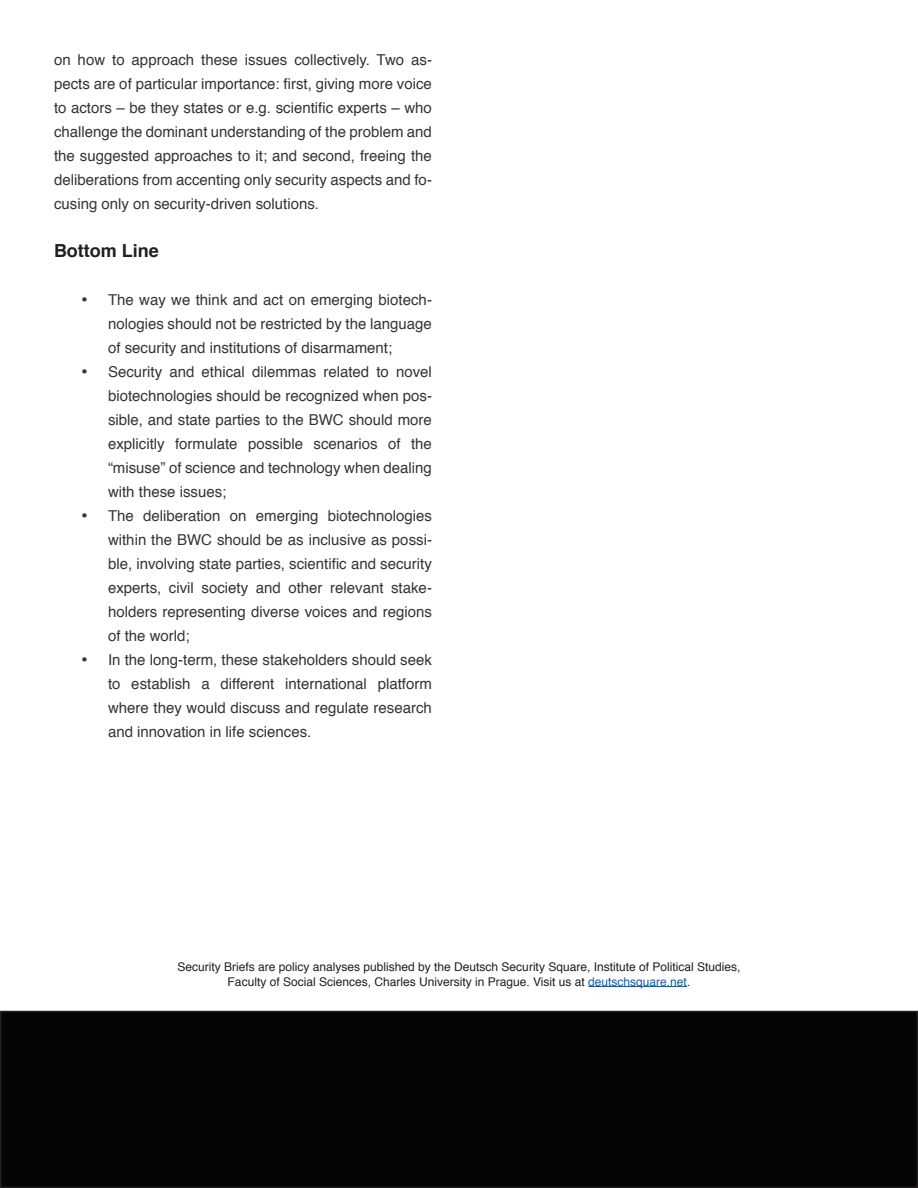
<style>
.page{position:relative;width:918px;height:1188px;background:#fff}
.page>*{position:absolute;margin:0;border:0;box-sizing:border-box;transform-origin:0 0}
.t1{font:700 18px "Helvetica";color:#231f20}
.t2{font:15px/24px "Helvetica";color:#343434;text-align:justify}
.t3{font:12px "Helvetica";color:#231f20}
.s1{color:#175d9e}
</style>
<div class="page">
<div style="left:1px;top:1012px;width:916px;height:175px;background:#040503"></div>
<div style="left:0;top:1011px;width:918px;height:177px;border:2px solid #231f20"></div>
<hr style="left:588px;top:986px;width:99px;height:1px;background:#175d9e">
<p class="t2" style="left:54px;top:48px;width:379px">on how to approach these issues collectively. Two as&shy;pects are of particular importance: first, giving more voice to actors – be they states or e.g. scientific experts – who challenge the dominant understanding of the problem and the suggested approaches to it; and second, freeing the deliberations from accenting only security aspects and fo&shy;cusing only on security-driven solutions.</p>
<p class="t1" style="left:54px;top:236px;width:106px">Bottom Line</p>
<p class="t2" style="left:108px;top:288px;width:325px;text-indent:-27px">• The way we think and act on emerging biotech&shy;nologies should not be restricted by the language of security and institutions of disarmament;</p>
<p class="t2" style="left:108px;top:360px;width:325px;text-indent:-27px">• Security and ethical dilemmas related to novel biotechnologies should be recognized when pos&shy;sible, and state parties to the BWC should more explicitly formulate possible scenarios of the “misuse” of science and technology when dealing with these issues;</p>
<p class="t2" style="left:108px;top:504px;width:325px;text-indent:-27px">• The deliberation on emerging biotechnologies within the BWC should be as inclusive as possi&shy;ble, involving state parties, scientific and security experts, civil society and other relevant stake&shy;holders representing diverse voices and regions of the world;</p>
<p class="t2" style="left:108px;top:648px;width:325px;text-indent:-27px">• In the long-term, these stakeholders should seek to establish a different international platform where they would discuss and regulate research and innovation in life sciences.</p>
<p class="t3" style="left:178px;top:958px;width:564px">Security Briefs are policy analyses published by the Deutsch Security Square, Institute of Political Studies,</p>
<p class="t3" style="left:228px;top:972px;width:464px">Faculty of Social Sciences, Charles University in Prague. Visit us at <span class="s1">deutschsquare.net</span>.</p>
</div>
